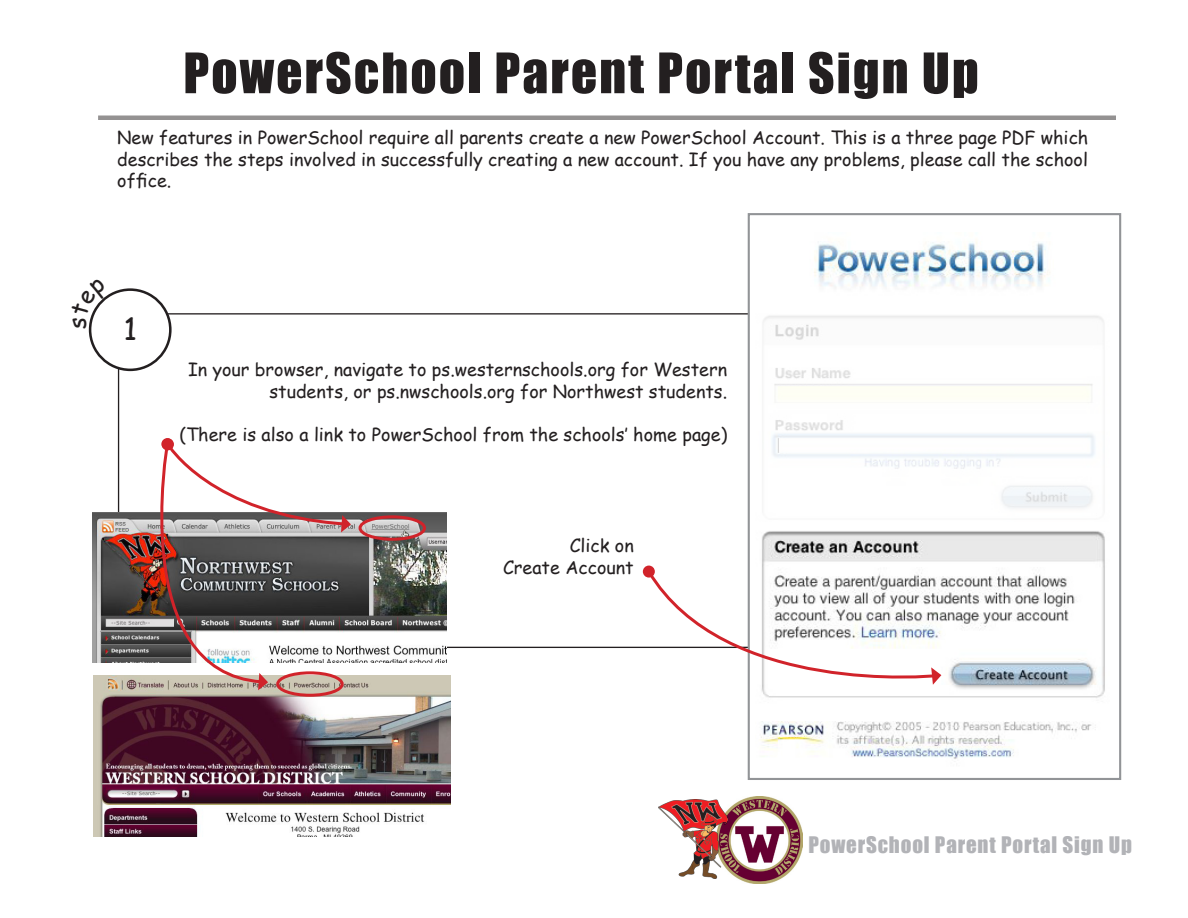
<style>
.page{position:relative;width:1188px;height:918px;background:#fff}
.page>*{position:absolute;margin:0;border:0;box-sizing:border-box;transform-origin:0 0}
.t1{font:51.45px "Impact";letter-spacing:.04em;color:#231f20}
.t2{font:30.45px "Comic Sans MS";color:#231f20}
.t3{font:24px "Comic Sans MS";color:#231f20}
.t4{font:21px "Impact";letter-spacing:.04em;color:#b2b3b7}
.t5{font:18px/21.6px "Comic Sans MS";color:#231f20;text-align:right}
</style>
<div class="page">
<img style="left:760px;top:241px;width:345px;height:518px">
<div style="left:748px;top:213px;width:373px;height:567px;border:2px solid #929497"></div>
<div style="left:89px;top:288px;width:83px;height:83px;border:3px solid #231f20;border-radius:50%"></div>
<div style="left:643px;top:566px;width:12px;height:12px;background:#d1232a;border-radius:50%"></div>
<svg style="left:645px;top:567px;width:296px;height:129px"></svg>
<hr style="left:98px;top:116px;width:1018px;height:4px;background:#949292">
<img style="left:716px;top:797px;width:87px;height:86px">
<img style="left:659px;top:799px;width:68px;height:79px">
<img style="left:92px;top:512px;width:354px;height:150px">
<img style="left:93px;top:675px;width:358px;height:161px">
<div style="left:359px;top:515px;width:67px;height:26px;border:3px solid #d1232a;border-radius:50%"></div>
<div style="left:276px;top:671px;width:68px;height:26px;border:3px solid #d1232a;border-radius:50%"></div>
<div style="left:162px;top:438px;width:12px;height:12px;background:#e58488;border-radius:50%"></div>
<div style="left:161px;top:438px;width:12px;height:12px;background:#d1232a;border-radius:50%"></div>
<svg style="left:127px;top:441px;width:224px;height:249px"></svg>
<div style="left:756px;top:292px;width:352px;height:234px;background:#fff"></div>
<svg style="left:91px;top:293px;width:19px;height:23px"></svg>
<p class="t1" style="left:183px;top:33px;width:797px">PowerSchool Parent Portal Sign Up</p>
<p class="t5" style="left:117px;top:126px;width:973px;text-align:justify">New features in PowerSchool require all parents create a new PowerSchool Account. This is a three page PDF which describes the steps involved in successfully creating a new account. If you have any problems, please call the school office.</p>
<p class="t3" style="left:60px;top:329px;width:13px;rotate:-90deg">s</p>
<p class="t2" style="left:123px;top:306px;width:15px">1</p>
<p class="t5" style="left:188px;top:358px;width:541px">In your browser, navigate to ps.westernschools.org for Western students, or ps.nwschools.org for Northwest students.</p>
<p class="t5" style="left:179px;top:423px;width:549px">(There is also a link to PowerSchool from the schools’ home page)</p>
<p class="t5" style="left:570px;top:534px;width:66px">Click on</p>
<p class="t5" style="left:503px;top:556px;width:132px">Create Account</p>
<p class="t4" style="left:808px;top:828px;width:325px">PowerSchool Parent Portal Sign Up</p>
</div>
